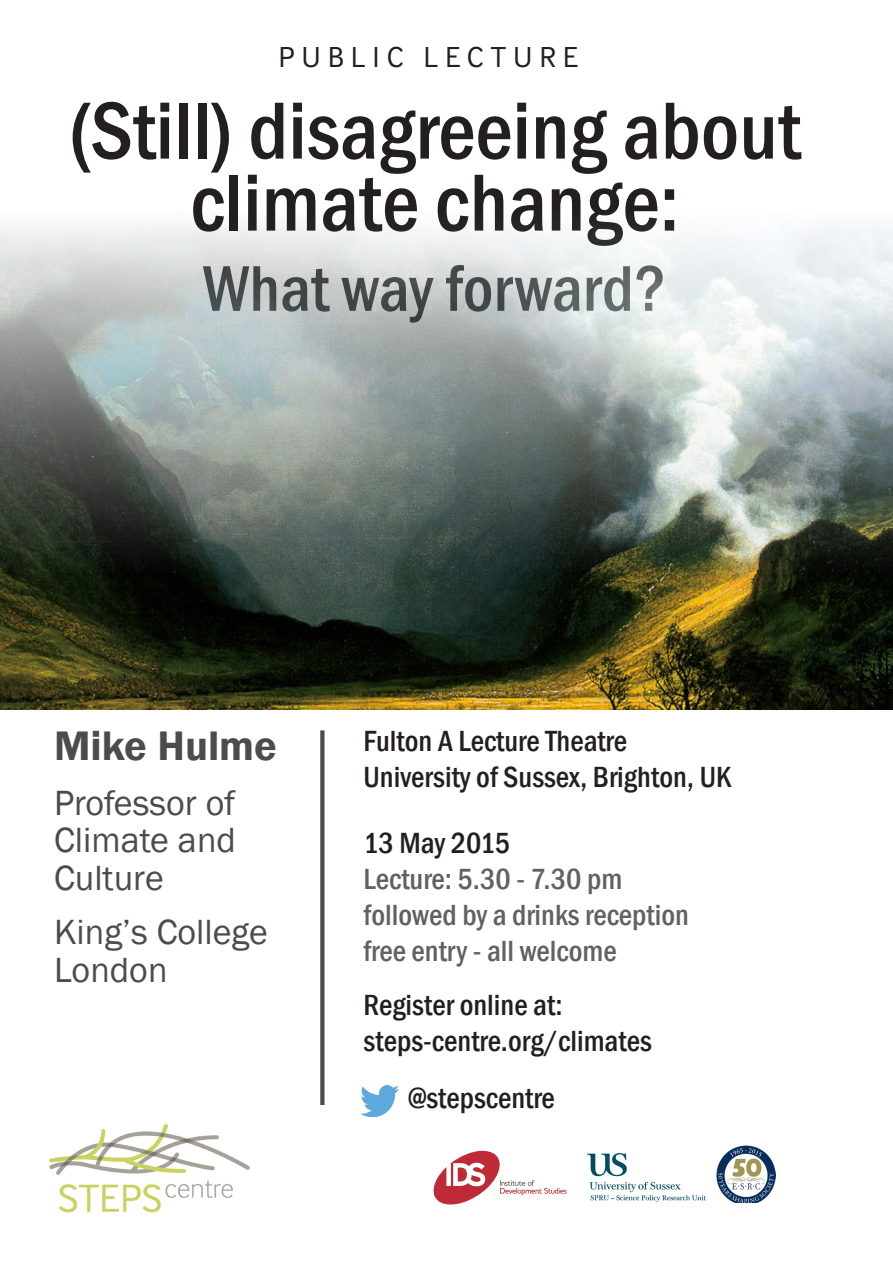
<style>
.page{position:relative;width:893px;height:1263px;background:#fff}
.page>*{position:absolute;margin:0;border:0;box-sizing:border-box;transform-origin:0 0}
.t1{font:500 condensed 83.85px/72px "Franklin Gothic";color:#231f20;text-align:center}
.t2{font:500 condensed 66.75px "Franklin Gothic";color:#4b4c4d}
.t3{font:600 42.45px "Franklin Gothic";color:#4b4c4d}
.t4{font:36px/37.5px "Franklin Gothic";color:#4b4c4d;text-align:justify}
.t5{font:500 condensed 30px/36px "Franklin Gothic";color:#231f20}
.t6{font:500 condensed 30px/36px "Franklin Gothic";color:#616164}
.t7{font:30px "Inter Face";letter-spacing:.23em;color:#231f20}
.s1{color:#231f20}
</style>
<div class="page">
<img style="left:0;top:223px;width:893px;height:486px">
<img style="left:49px;top:1124px;width:201px;height:89px">
<svg style="left:433px;top:1151px;width:134px;height:53px"></svg>
<svg style="left:320px;top:730px;width:4px;height:375px"></svg>
<img style="left:717px;top:1146px;width:59px;height:56px">
<img style="left:587px;top:1154px;width:118px;height:47px">
<img style="left:360px;top:1085px;width:39px;height:31px">
<p class="t7" style="left:278px;top:40px;width:301px">PUBLIC LECTURE</p>
<p class="t1" style="left:69px;top:94px;width:733px">(Still) disagreeing about climate change:</p>
<p class="t2" style="left:203px;top:245px;width:466px">What way forward?</p>
<p class="t3" style="left:54px;top:720px;width:224px">Mike Hulme</p>
<p class="t4" style="left:54px;top:785px;width:183px">Professor of Climate and Culture</p>
<p class="t4" style="left:54px;top:914px;width:216px">King’s College<br>London</p>
<p class="t5" style="left:364px;top:722px;width:369px">Fulton A Lecture Theatre<br>University of Sussex, Brighton, UK</p>
<p class="t6" style="left:364px;top:824px;width:327px"><span class="s1">13 May 2015<br></span>Lecture: 5.30 - 7.30 pm followed by a drinks reception free entry - all welcome</p>
<p class="t5" style="left:364px;top:986px;width:290px">Register online at: steps-centre.org/climates</p>
<p class="t5" style="left:408px;top:1080px;width:148px">@stepscentre</p>
</div>
